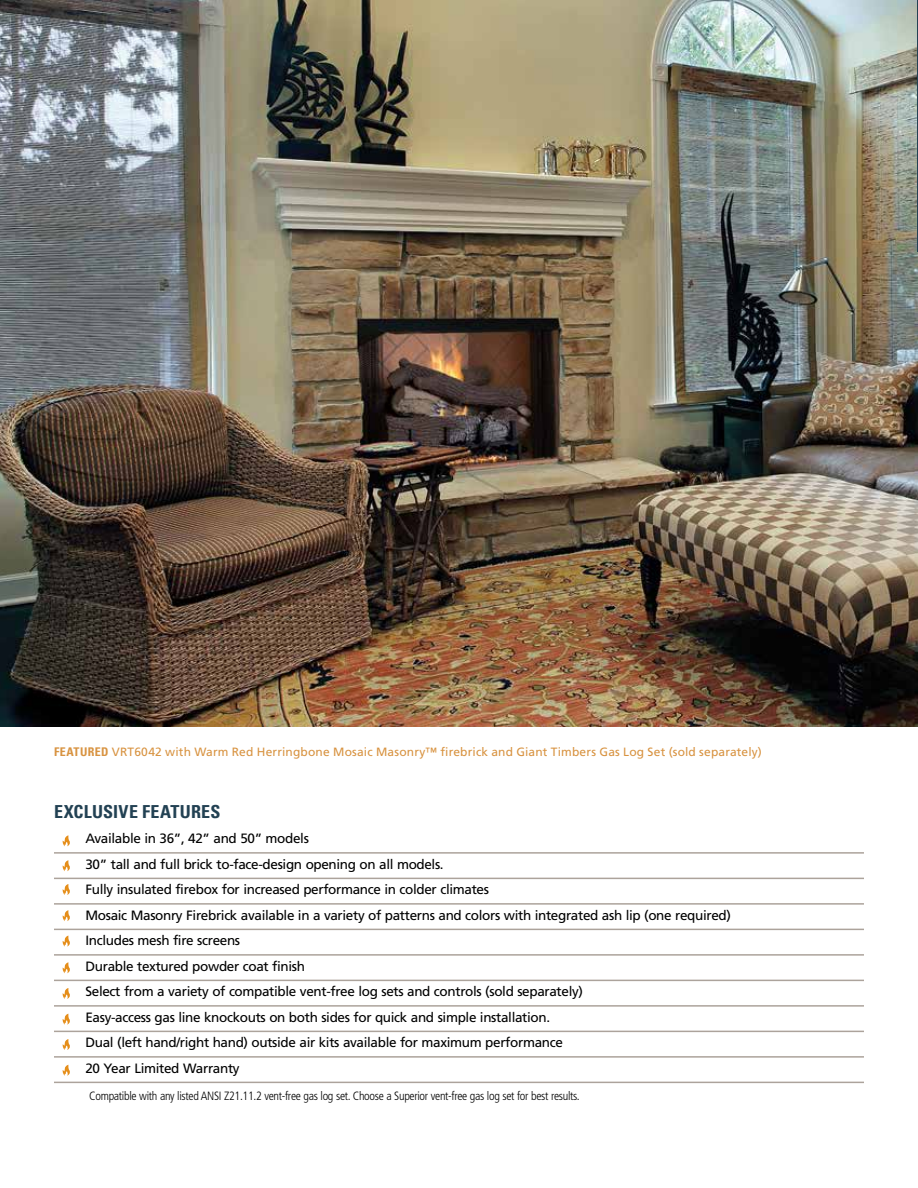
<style>
.page{position:relative;width:918px;height:1188px;background:#fff}
.page>*{position:absolute;margin:0;border:0;box-sizing:border-box;transform-origin:0 0}
.t1{font:18px "Univers Com 67 Bold Cond";letter-spacing:.015em;color:#224153}
.t2{font:13.5px/25.5px "Frutiger LT Std";letter-spacing:-.025em;color:#000}
.t3{font:300 condensed 12px "Frutiger LT Std";letter-spacing:-.025em;color:#000}
.t4{font:12px "Frutiger LT Std";letter-spacing:.015em;color:#d89341}
.s1{font-family:"Univers Com 67 Bold Cond"}
</style>
<div class="page">
<img style="left:0;top:0;width:918px;height:727px">
<hr style="left:54px;top:852px;width:810px;height:2px;background:#aca39b">
<hr style="left:54px;top:878px;width:810px;height:1px;background:#aca39b">
<hr style="left:54px;top:903px;width:810px;height:2px;background:#aca39b">
<hr style="left:54px;top:929px;width:810px;height:1px;background:#aca39b">
<hr style="left:54px;top:954px;width:810px;height:2px;background:#aca39b">
<hr style="left:54px;top:980px;width:810px;height:1px;background:#aca39b">
<hr style="left:54px;top:1005px;width:810px;height:2px;background:#aca39b">
<hr style="left:54px;top:1031px;width:810px;height:1px;background:#aca39b">
<hr style="left:54px;top:1056px;width:810px;height:2px;background:#aca39b">
<hr style="left:54px;top:1082px;width:810px;height:1px;background:#aca39b">
<svg style="left:62px;top:860px;width:8px;height:11px"></svg>
<svg style="left:62px;top:835px;width:8px;height:11px"></svg>
<svg style="left:62px;top:884px;width:8px;height:11px"></svg>
<svg style="left:62px;top:910px;width:8px;height:11px"></svg>
<svg style="left:62px;top:936px;width:8px;height:11px"></svg>
<svg style="left:62px;top:988px;width:8px;height:11px"></svg>
<svg style="left:62px;top:1039px;width:8px;height:11px"></svg>
<svg style="left:62px;top:1014px;width:8px;height:11px"></svg>
<svg style="left:62px;top:1065px;width:8px;height:11px"></svg>
<svg style="left:62px;top:962px;width:8px;height:11px"></svg>
<hr style="left:917px;top:0;width:1px;height:252px;background:#224153">
<p class="t4" style="left:54px;top:745px;width:709px"><span class="s1">FEATURED</span> VRT6042 with Warm Red Herringbone Mosaic Masonry™ firebrick and Giant Timbers Gas Log Set (sold separately)</p>
<h1 class="t1" style="left:54px;top:800px;width:168px">EXCLUSIVE FEATURES</h1>
<p class="t2" style="left:85px;top:826px;width:647px">Available in 36”, 42” and 50” models<br>30” tall and full brick to-face-design opening on all models.<br>Fully insulated firebox for increased performance in colder climates<br>Mosaic Masonry Firebrick available in a variety of patterns and colors with integrated ash lip (one required)<br>Includes mesh fire screens<br>Durable textured powder coat finish<br>Select from a variety of compatible vent-free log sets and controls (sold separately)<br>Easy-access gas line knockouts on both sides for quick and simple installation.<br>Dual (left hand/right hand) outside air kits available for maximum performance<br>20 Year Limited Warranty</p>
<p class="t3" style="left:89px;top:1089px;width:492px">Compatible with any listed ANSI Z21.11.2 vent-free gas log set. Choose a Superior vent-free gas log set for best results.</p>
</div>
